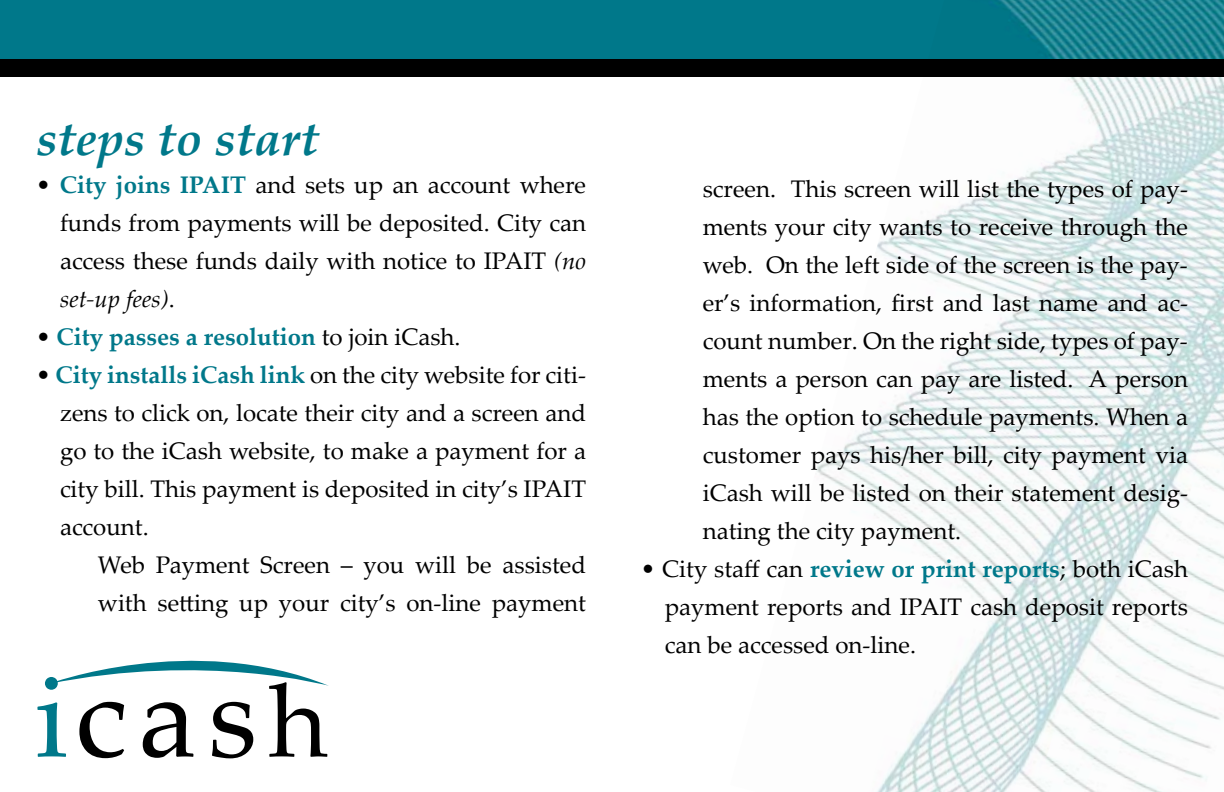
<style>
.page{position:relative;width:1224px;height:792px;background:#fff}
.page>*{position:absolute;margin:0;border:0;box-sizing:border-box;transform-origin:0 0}
.t1{font:116.2px "Palatino Linotype";color:#000}
.t2{font:italic 700 48px "Palatino Linotype";color:#00788a}
.t3{font:24px/38px "Palatino Linotype";color:#000;text-align:justify}
.t4{font:700 24px "Palatino Linotype";color:#00788a}
.s1{font-weight:700;color:#00788a}
.s2{font-style:italic}
.s3{font-weight:400;color:#000}
.s4{color:#00788a}
.s5{font-size:102.6px}
</style>
<div class="page">
<div style="left:0;top:0;width:1224px;height:67px;background:#00788a"></div>
<img style="left:816px;top:77px;width:408px;height:715px">
<img style="left:926px;top:0;width:298px;height:60px">
<div style="left:0;top:60px;width:1224px;height:17px;background:#000"></div>
<svg style="left:48px;top:660px;width:281px;height:26px"></svg>
<h2 class="t2" style="left:36px;top:104px;width:284px">steps to start</h2>
<p class="t3" style="left:60px;top:165px;width:528px;text-indent:-24px">• <span class="s1">City joins IPAIT</span> and sets up an account where funds from payments will be deposited. City can access these funds daily with notice to IPAIT <span class="s2">(no set-up fees)</span>.</p>
<p class="t4" style="left:36px;top:319px;width:426px"><span class="s3">•</span> City passes a resolution <span class="s3">to join iCash.</span></p>
<p class="t3" style="left:60px;top:355px;width:528px;text-indent:-24px">• <span class="s1">City installs iCash link</span> on the city website for citi&shy;zens to click on, locate their city and a screen and go to the iCash website, to make a payment for a city bill. This payment is deposited in city’s IPAIT account.</p>
<p class="t3" style="left:98px;top:544px;width:490px">Web Payment Screen – you will be assisted with setting up your city’s on-line payment</p>
<h1 class="t1" style="left:35px;top:634px;width:295px"><span class="s4">i</span>c a s <span class="s5">h</span></h1>
<p class="t3" style="left:703px;top:169px;width:487px">screen. This screen will list the types of pay&shy;ments your city wants to receive through the web. On the left side of the screen is the pay&shy;er’s information, first and last name and ac&shy;count number. On the right side, types of pay&shy;ments a person can pay are listed. A person has the option to schedule payments. When a customer pays his/her bill, city payment via iCash will be listed on their statement desig&shy;nating the city payment.</p>
<p class="t3" style="left:665px;top:549px;width:525px;text-indent:-24px">• City staff can <span class="s1">review or print reports</span>; both iCash payment reports and IPAIT cash deposit reports can be accessed on-line.</p>
</div>
